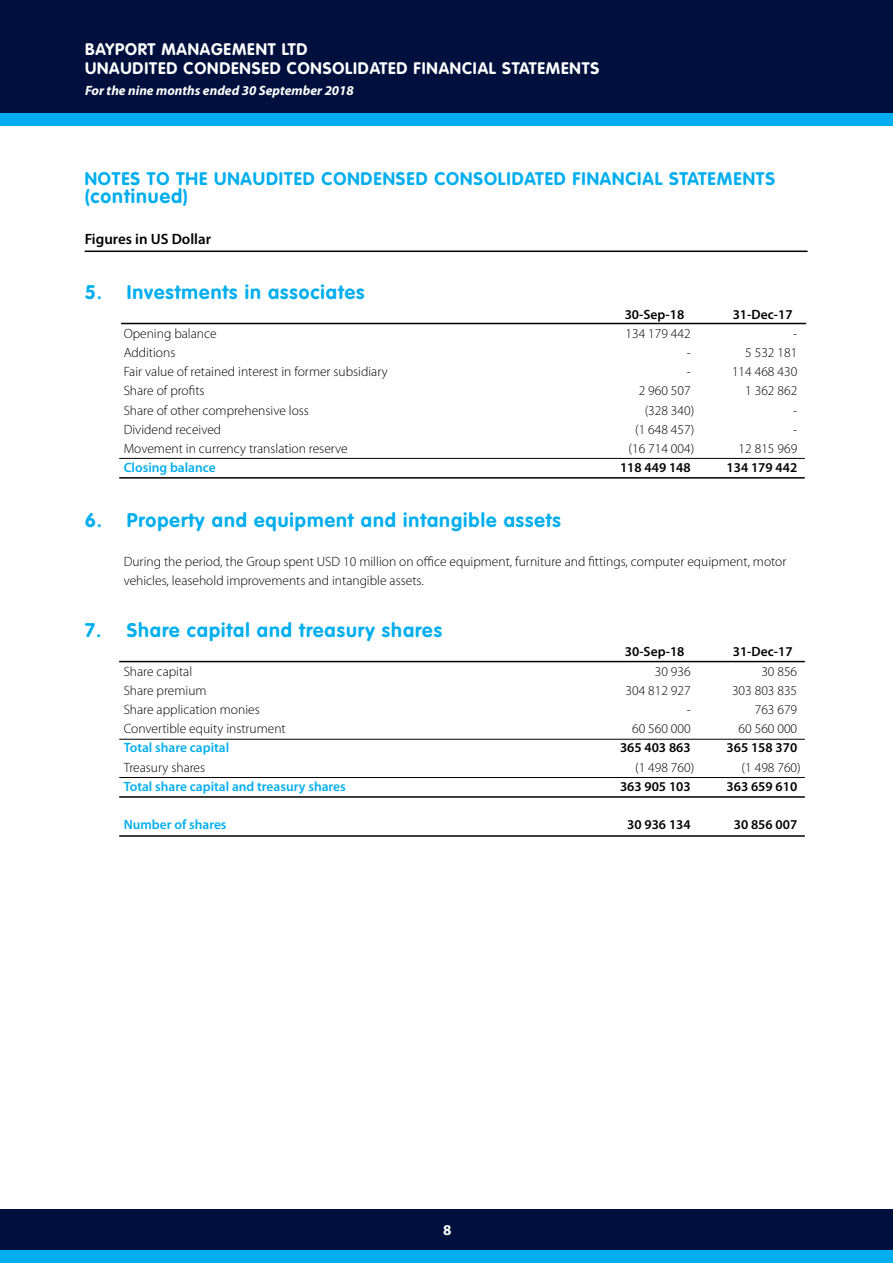
<style>
.page{position:relative;width:893px;height:1263px;background:#fff}
.page>*{position:absolute;margin:0;border:0;box-sizing:border-box;transform-origin:0 0}
.t1{font:700 19.5px "VAG Rounded Std";letter-spacing:.05em;color:#00aeef}
.t2{font:700 18px "VAG Rounded Std";letter-spacing:.05em;color:#00aeef}
.t3{font:700 16.5px/19.8px "VAG Rounded Std";letter-spacing:.05em;color:#fff}
.t4{font:600 15px "Myriad Pro";color:#000}
.t5{font:700 15px "Myriad Pro";color:#fff}
.t6{font:300 13.5px/19.2px "Myriad Pro";color:#000}
.t7{font:600 13.5px "Myriad Pro";color:#000}
.t8{font:600 13.5px "Myriad Pro";color:#00aeef}
.t9{font:italic 700 13.5px "Myriad Pro";color:#fff}
</style>
<div class="page">
<div style="left:0;top:0;width:893px;height:114px;background:#00103e"></div>
<div style="left:0;top:113px;width:893px;height:13px;background:#00aeef"></div>
<div style="left:0;top:1209px;width:893px;height:42px;background:#00103e"></div>
<div style="left:0;top:1250px;width:893px;height:13px;background:#00aeef"></div>
<hr style="left:85px;top:251px;width:723px;height:1px;background:#000">
<hr style="left:119px;top:458px;width:686px;height:1px;background:#000">
<hr style="left:119px;top:777px;width:686px;height:1px;background:#000">
<hr style="left:119px;top:739px;width:686px;height:1px;background:#000">
<hr style="left:119px;top:477px;width:686px;height:2px;background:#000">
<hr style="left:119px;top:796px;width:686px;height:2px;background:#000">
<hr style="left:119px;top:835px;width:686px;height:2px;background:#000">
<hr style="left:121px;top:323px;width:685px;height:1px;background:#000">
<hr style="left:119px;top:661px;width:686px;height:1px;background:#000">
<p class="t3" style="left:85px;top:40px;width:516px">BAYPORT MANAGEMENT LTD<br>UNAUDITED CONDENSED CONSOLIDATED FINANCIAL STATEMENTS</p>
<p class="t9" style="left:85px;top:82px;width:270px">For the nine months ended 30 September 2018</p>
<h2 class="t2" style="left:85px;top:168px;width:692px">NOTES TO THE UNAUDITED CONDENSED CONSOLIDATED FINANCIAL STATEMENTS</h2>
<h1 class="t1" style="left:85px;top:185px;width:105px">(continued)</h1>
<p class="t4" style="left:85px;top:230px;width:128px">Figures in US Dollar</p>
<h1 class="t1" style="left:85px;top:281px;width:281px">5. Investments in associates</h1>
<p class="t7" style="left:625px;top:307px;width:61px">30-Sep-18</p>
<p class="t7" style="left:733px;top:307px;width:61px">31-Dec-17</p>
<p class="t6" style="left:124px;top:324px;width:95px">Opening balance</p>
<p class="t6" style="left:625px;top:324px;width:67px">134 179 442</p>
<p class="t6" style="left:793px;top:324px;width:6px">-</p>
<p class="t6" style="left:124px;top:343px;width:53px">Additions</p>
<p class="t6" style="left:687px;top:343px;width:6px">-</p>
<p class="t6" style="left:745px;top:343px;width:54px">5 532 181</p>
<p class="t6" style="left:124px;top:362px;width:266px">Fair value of retained interest in former subsidiary</p>
<p class="t6" style="left:687px;top:362px;width:6px">-</p>
<p class="t6" style="left:732px;top:362px;width:67px">114 468 430</p>
<p class="t6" style="left:124px;top:381px;width:82px">Share of profits</p>
<p class="t6" style="left:639px;top:381px;width:54px">2 960 507</p>
<p class="t6" style="left:745px;top:381px;width:54px">1 362 862</p>
<p class="t6" style="left:124px;top:401px;width:187px">Share of other comprehensive loss</p>
<p class="t6" style="left:645px;top:401px;width:51px">(328 340)</p>
<p class="t6" style="left:793px;top:401px;width:6px">-</p>
<p class="t6" style="left:124px;top:420px;width:99px">Dividend received</p>
<p class="t6" style="left:635px;top:420px;width:61px">(1 648 457)</p>
<p class="t6" style="left:793px;top:420px;width:6px">-</p>
<p class="t6" style="left:124px;top:439px;width:226px">Movement in currency translation reserve</p>
<p class="t6" style="left:628px;top:439px;width:67px">(16 714 004)</p>
<p class="t6" style="left:739px;top:439px;width:60px">12 815 969</p>
<p class="t8" style="left:124px;top:460px;width:94px">Closing balance</p>
<p class="t7" style="left:620px;top:460px;width:72px">118 449 148</p>
<p class="t7" style="left:726px;top:460px;width:72px">134 179 442</p>
<h1 class="t1" style="left:85px;top:509px;width:478px">6. Property and equipment and intangible assets</h1>
<p class="t6" style="left:124px;top:552px;width:664px">During the period, the Group spent USD 10 million on office equipment, furniture and fittings, computer equipment, motor vehicles, leasehold improvements and intangible assets.</p>
<h1 class="t1" style="left:85px;top:619px;width:359px">7. Share capital and treasury shares</h1>
<p class="t7" style="left:625px;top:644px;width:61px">30-Sep-18</p>
<p class="t7" style="left:733px;top:644px;width:61px">31-Dec-17</p>
<p class="t6" style="left:124px;top:662px;width:70px">Share capital</p>
<p class="t6" style="left:655px;top:662px;width:37px">30 936</p>
<p class="t6" style="left:761px;top:662px;width:37px">30 856</p>
<p class="t6" style="left:124px;top:681px;width:84px">Share premium</p>
<p class="t6" style="left:625px;top:681px;width:67px">304 812 927</p>
<p class="t6" style="left:732px;top:681px;width:67px">303 803 835</p>
<p class="t6" style="left:124px;top:700px;width:138px">Share application monies</p>
<p class="t6" style="left:687px;top:700px;width:6px">-</p>
<p class="t6" style="left:755px;top:700px;width:44px">763 679</p>
<p class="t6" style="left:124px;top:719px;width:164px">Convertible equity instrument</p>
<p class="t6" style="left:632px;top:719px;width:60px">60 560 000</p>
<p class="t6" style="left:739px;top:719px;width:60px">60 560 000</p>
<p class="t8" style="left:124px;top:740px;width:107px">Total share capital</p>
<p class="t7" style="left:620px;top:740px;width:72px">365 403 863</p>
<p class="t7" style="left:726px;top:740px;width:72px">365 158 370</p>
<p class="t6" style="left:124px;top:758px;width:83px">Treasury shares</p>
<p class="t6" style="left:635px;top:758px;width:61px">(1 498 760)</p>
<p class="t6" style="left:742px;top:758px;width:61px">(1 498 760)</p>
<p class="t8" style="left:124px;top:779px;width:224px">Total share capital and treasury shares</p>
<p class="t7" style="left:620px;top:779px;width:72px">363 905 103</p>
<p class="t7" style="left:726px;top:779px;width:72px">363 659 610</p>
<p class="t8" style="left:124px;top:817px;width:104px">Number of shares</p>
<p class="t7" style="left:627px;top:817px;width:65px">30 936 134</p>
<p class="t7" style="left:734px;top:817px;width:65px">30 856 007</p>
<p class="t5" style="left:443px;top:1221px;width:10px">8</p>
</div>
